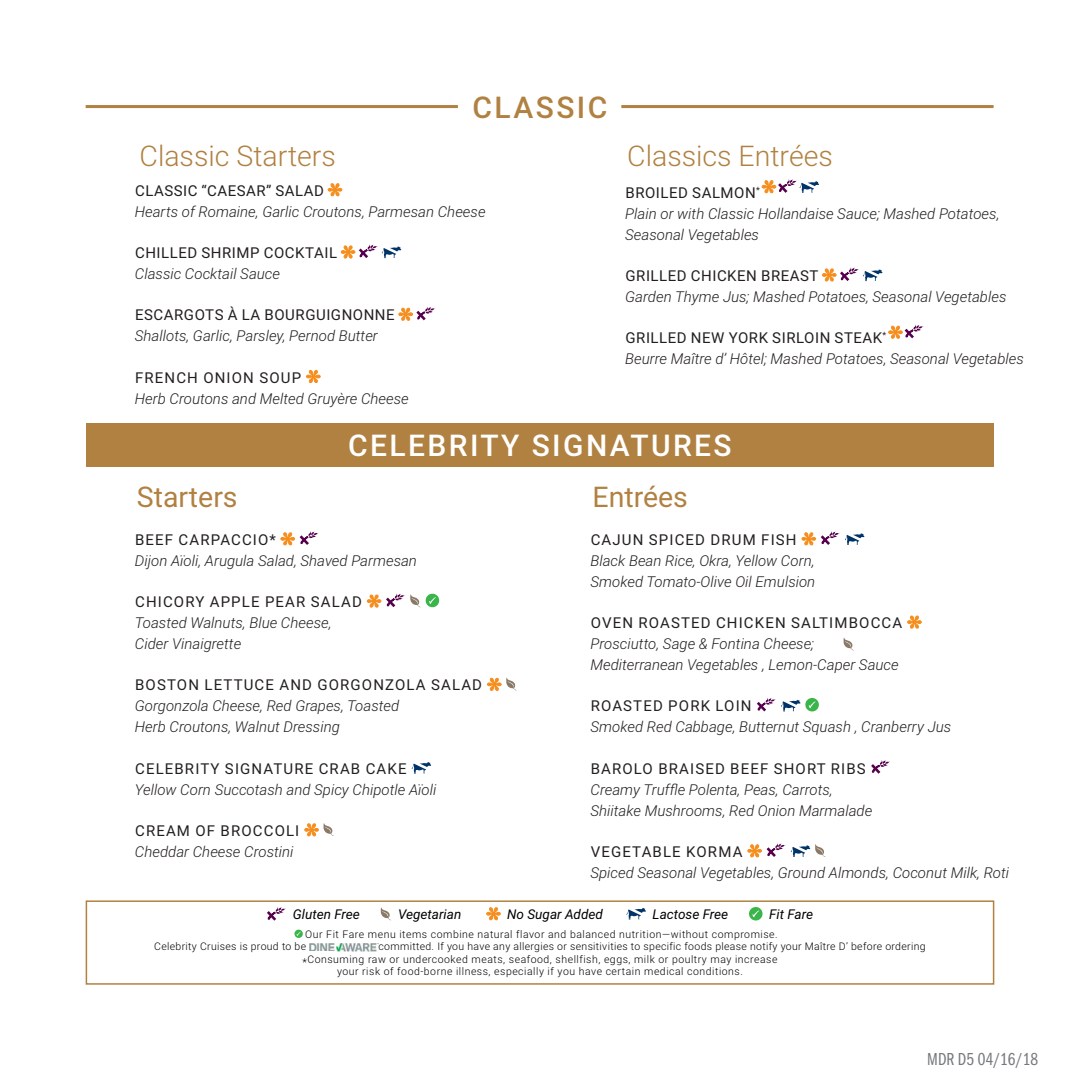
<style>
.page{position:relative;width:1080px;height:1080px;background:#fff}
.page>*{position:absolute;margin:0;border:0;box-sizing:border-box;transform-origin:0 0}
.t1{font:500 30px "Roboto";letter-spacing:.08em;color:#fff}
.t2{font:500 30px "Roboto";letter-spacing:.08em;color:#b18141}
.t3{font:300 28.5px "Roboto";color:#b18141}
.t4{font:28.5px "Roboto";color:#b18141}
.t5{font:18px "Franklin Gothic URW Com Boo";color:#76787b}
.MDR2_item_name{font:italic 300 15px/21px "Roboto";color:#231f20}
.MDR2_item_name-2{font:15px "Roboto";letter-spacing:.075em;color:#231f20}
.MDR2_item_name-3{font:15px/21px "Roboto";letter-spacing:.035em;color:#231f20}
.t6{font:italic 13.5px "Roboto";color:#000}
.t7{font:300 10.5px/12.6px "Roboto";letter-spacing:.05em;color:#000}
.t8{font:300 10.5px "Roboto";letter-spacing:.03em;color:#000}
.s1{font-weight:400;font-style:normal}
.s2{font-weight:300;font-style:italic}
.s3{font-size:10.95px}
</style>
<div class="page">
<div style="left:86px;top:423px;width:908px;height:44px;background:#b18141"></div>
<hr style="left:86px;top:105px;width:372px;height:3px;background:#b18141">
<hr style="left:621px;top:105px;width:373px;height:3px;background:#b18141">
<img style="left:309px;top:944px;width:68px;height:8px">
<svg style="left:295px;top:930px;width:8px;height:8px"></svg>
<svg style="left:486px;top:908px;width:15px;height:12px"></svg>
<svg style="left:381px;top:907px;width:10px;height:14px"></svg>
<svg style="left:267px;top:907px;width:19px;height:14px"></svg>
<svg style="left:626px;top:908px;width:20px;height:12px"></svg>
<svg style="left:749px;top:907px;width:14px;height:14px"></svg>
<div style="left:86px;top:900px;width:908px;height:85px;border:2px solid #b18141"></div>
<svg style="left:328px;top:184px;width:14px;height:12px"></svg>
<svg style="left:341px;top:244px;width:60px;height:15px"></svg>
<svg style="left:399px;top:307px;width:37px;height:14px"></svg>
<svg style="left:306px;top:370px;width:14px;height:13px"></svg>
<svg style="left:762px;top:179px;width:57px;height:15px"></svg>
<svg style="left:822px;top:267px;width:60px;height:15px"></svg>
<svg style="left:888px;top:325px;width:36px;height:14px"></svg>
<svg style="left:802px;top:531px;width:62px;height:15px"></svg>
<svg style="left:907px;top:616px;width:15px;height:12px"></svg>
<svg style="left:757px;top:698px;width:62px;height:14px"></svg>
<svg style="left:871px;top:760px;width:19px;height:14px"></svg>
<svg style="left:748px;top:843px;width:78px;height:15px"></svg>
<svg style="left:281px;top:531px;width:38px;height:15px"></svg>
<svg style="left:367px;top:593px;width:72px;height:15px"></svg>
<svg style="left:487px;top:677px;width:30px;height:14px"></svg>
<svg style="left:412px;top:762px;width:19px;height:12px"></svg>
<svg style="left:305px;top:823px;width:29px;height:13px"></svg>
<svg style="left:843px;top:637px;width:11px;height:14px"></svg>
<h1 class="t2" style="left:473px;top:86px;width:136px">CLASSIC</h1>
<h2 class="t3" style="left:140px;top:136px;width:198px">Classic Starters</h2>
<h2 class="t3" style="left:627px;top:136px;width:207px">Classics Entrées</h2>
<p class="MDR2_item_name" style="left:135px;top:179px;width:352px"><span class="s1">CLASSIC “CAESAR” SALAD<br></span>Hearts of Romaine, Garlic Croutons, Parmesan Cheese</p>
<p class="MDR2_item_name-3" style="left:135px;top:242px;width:204px">CHILLED SHRIMP COCKTAIL<br><span class="s2">Classic Cocktail Sauce</span></p>
<p class="MDR2_item_name" style="left:135px;top:304px;width:261px"><span class="s1">ESCARGOTS À LA BOURGUIGNONNE<br></span>Shallots, Garlic, Parsley, Pernod Butter</p>
<p class="MDR2_item_name" style="left:135px;top:366px;width:276px"><span class="s1">FRENCH ONION SOUP<br></span>Herb Croutons and Melted Gruyère Cheese</p>
<p class="MDR2_item_name" style="left:625px;top:181px;width:376px"><span class="s1">BROILED SALMON</span><sup>*<br></sup>Plain or with Classic Hollandaise Sauce; Mashed Potatoes,<br>Seasonal Vegetables</p>
<p class="MDR2_item_name" style="left:625px;top:265px;width:383px"><span class="s1">GRILLED CHICKEN BREAST<br></span>Garden Thyme Jus; Mashed Potatoes, Seasonal Vegetables</p>
<p class="MDR2_item_name" style="left:625px;top:327px;width:400px"><span class="s1">GRILLED NEW YORK SIRLOIN STEAK</span><sup>*<br></sup>Beurre Maître d’ Hôtel; Mashed Potatoes, Seasonal Vegetables</p>
<h1 class="t1" style="left:348px;top:424px;width:385px">CELEBRITY SIGNATURES</h1>
<h2 class="t4" style="left:137px;top:477px;width:102px">Starters</h2>
<h2 class="t4" style="left:592px;top:477px;width:97px">Entrées</h2>
<p class="MDR2_item_name-2" style="left:135px;top:529px;width:142px">BEEF CARPACCIO*</p>
<p class="MDR2_item_name" style="left:135px;top:550px;width:284px">Dijon Aïoli, Arugula Salad, Shaved Parmesan</p>
<p class="MDR2_item_name-2" style="left:135px;top:591px;width:228px">CHICORY APPLE PEAR SALAD</p>
<p class="MDR2_item_name" style="left:135px;top:612px;width:198px">Toasted Walnuts, Blue Cheese,</p>
<p class="MDR2_item_name" style="left:135px;top:633px;width:108px">Cider Vinaigrette</p>
<p class="MDR2_item_name-2" style="left:135px;top:675px;width:349px">BOSTON LETTUCE AND GORGONZOLA SALAD</p>
<p class="MDR2_item_name" style="left:135px;top:695px;width:266px">Gorgonzola Cheese, Red Grapes, Toasted</p>
<p class="MDR2_item_name" style="left:135px;top:716px;width:207px">Herb Croutons, Walnut Dressing</p>
<p class="MDR2_item_name-2" style="left:135px;top:758px;width:273px">CELEBRITY SIGNATURE CRAB CAKE</p>
<p class="MDR2_item_name" style="left:135px;top:778px;width:303px">Yellow Corn Succotash and Spicy Chipotle Aïoli</p>
<p class="MDR2_item_name-2" style="left:135px;top:820px;width:166px">CREAM OF BROCCOLI</p>
<p class="MDR2_item_name" style="left:135px;top:841px;width:160px">Cheddar Cheese Crostini</p>
<p class="MDR2_item_name-2" style="left:591px;top:529px;width:207px">CAJUN SPICED DRUM FISH</p>
<p class="MDR2_item_name" style="left:590px;top:550px;width:226px">Black Bean Rice, Okra, Yellow Corn,</p>
<p class="MDR2_item_name" style="left:590px;top:571px;width:226px">Smoked Tomato-Olive Oil Emulsion</p>
<p class="MDR2_item_name-2" style="left:591px;top:612px;width:313px">OVEN ROASTED CHICKEN SALTIMBOCCA</p>
<p class="MDR2_item_name" style="left:590px;top:633px;width:225px">Prosciutto, Sage &amp; Fontina Cheese;</p>
<p class="MDR2_item_name" style="left:590px;top:654px;width:310px">Mediterranean Vegetables , Lemon-Caper Sauce</p>
<p class="MDR2_item_name-2" style="left:591px;top:696px;width:162px">ROASTED PORK LOIN</p>
<p class="MDR2_item_name" style="left:590px;top:716px;width:362px">Smoked Red Cabbage, Butternut Squash , Cranberry Jus</p>
<p class="MDR2_item_name-2" style="left:591px;top:758px;width:277px">BAROLO BRAISED BEEF SHORT RIBS</p>
<p class="MDR2_item_name" style="left:590px;top:778px;width:244px">Creamy Truffle Polenta, Peas, Carrots,</p>
<p class="MDR2_item_name" style="left:590px;top:799px;width:283px">Shiitake Mushrooms, Red Onion Marmalade</p>
<p class="MDR2_item_name-2" style="left:591px;top:841px;width:153px">VEGETABLE KORMA</p>
<p class="MDR2_item_name" style="left:590px;top:862px;width:420px">Spiced Seasonal Vegetables, Ground Almonds, Coconut Milk, Roti</p>
<p class="t6" style="left:293px;top:905px;width:68px">Gluten Free</p>
<p class="t6" style="left:398px;top:905px;width:65px">Vegetarian</p>
<p class="t6" style="left:507px;top:905px;width:97px">No Sugar Added</p>
<p class="t6" style="left:653px;top:905px;width:77px">Lactose Free</p>
<p class="t6" style="left:769px;top:905px;width:45px">Fit Fare</p>
<p class="t7" style="left:154px;top:927px;width:625px;text-indent:151px">Our Fit Fare menu items combine natural flavor and balanced nutrition—without compromise.<br>Celebrity Cruises is proud to be</p>
<p class="t8" style="left:379px;top:939px;width:549px">committed. If you have any allergies or sensitivities to specific foods please notify your Maître D’ before ordering</p>
<p class="t7" style="left:302px;top:952px;width:477px"><span class="s3">*</span>Consuming raw or undercooked meats, seafood, shellfish, eggs, milk or poultry may increase</p>
<p class="t7" style="left:337px;top:965px;width:407px">your risk of food-borne illness, especially if you have certain medical conditions.</p>
<p class="t5" style="left:927px;top:1047px;width:112px">MDR D5 04/16/18</p>
</div>
